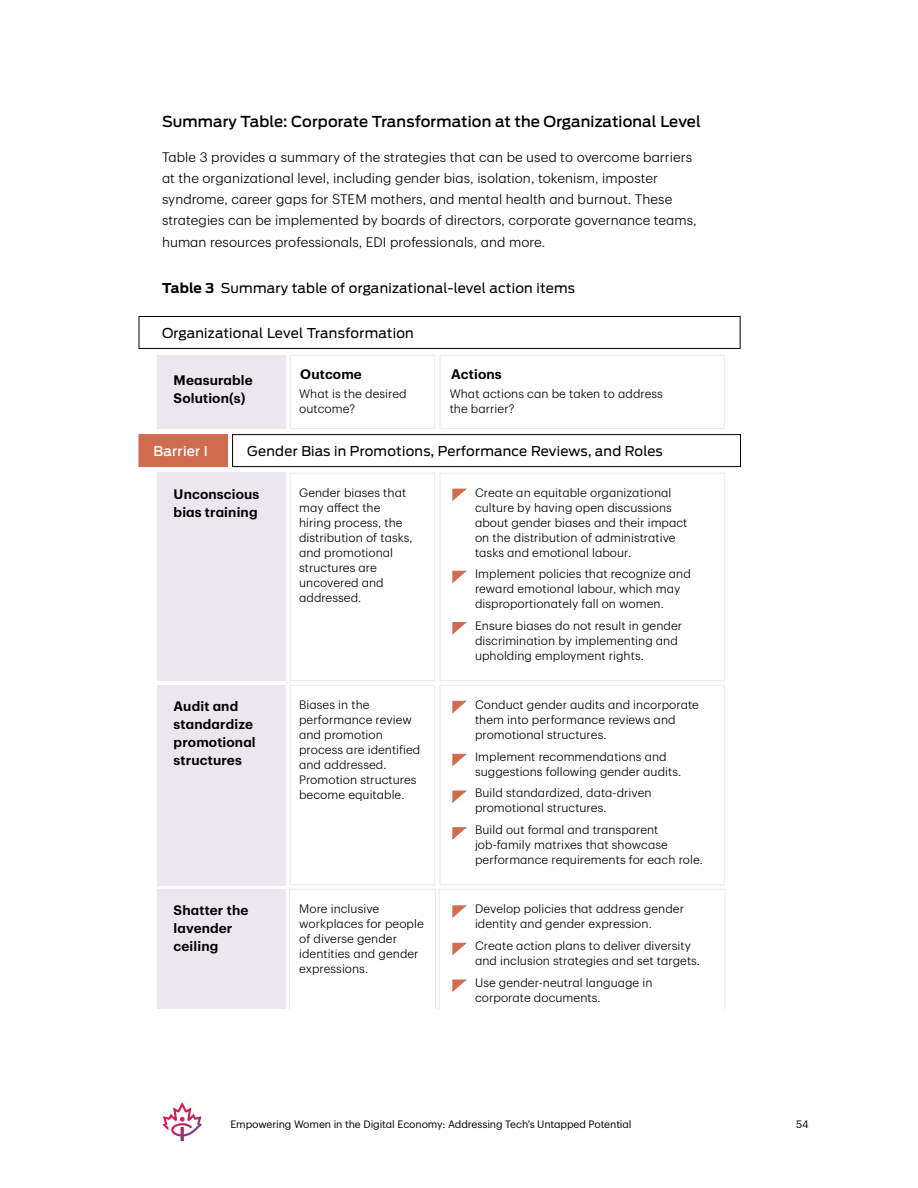
<style>
.page{position:relative;width:918px;height:1188px;background:#fff}
.page>*{position:absolute;margin:0;border:0;box-sizing:border-box;transform-origin:0 0}
.t1{font:500 15px "Antenna";letter-spacing:.01em;color:#000}
.t2{font:300 13.5px/21.3px "TD Graphik";letter-spacing:.005em;color:#000}
.t3{font:13.5px "Antenna";letter-spacing:.02em;color:#000}
.t4{font:600 13.5px/18px "TD Graphik";letter-spacing:.01em;color:#000}
.t5{font:500 13.5px "Antenna";letter-spacing:.02em;color:#fff}
.t6{font:300 12px/15px "TD Graphik";letter-spacing:.005em;color:#000}
.t7{font:10.5px "TD Graphik";letter-spacing:-.01em;color:#000}
.s1{font-weight:700}
</style>
<div class="page">
<svg style="left:163px;top:1102px;width:39px;height:39px"></svg>
<div style="left:157px;top:355px;width:128px;height:74px;background:#ece7ee"></div>
<div style="left:157px;top:473px;width:128px;height:208px;background:#ece7ee"></div>
<div style="left:157px;top:685px;width:128px;height:200px;background:#ece7ee"></div>
<div style="left:157px;top:890px;width:128px;height:119px;background:#ece7ee"></div>
<div style="left:290px;top:355px;width:145px;height:74px;border:1px solid #ece7ee"></div>
<div style="left:290px;top:473px;width:145px;height:208px;border:1px solid #ece7ee"></div>
<div style="left:290px;top:685px;width:145px;height:200px;border:1px solid #ece7ee"></div>
<div style="left:440px;top:355px;width:285px;height:74px;border:1px solid #ece7ee"></div>
<div style="left:440px;top:473px;width:285px;height:208px;border:1px solid #ece7ee"></div>
<div style="left:440px;top:685px;width:285px;height:200px;border:1px solid #ece7ee"></div>
<div style="left:139px;top:316px;width:602px;height:33px;border:1px solid #000"></div>
<div style="left:139px;top:434px;width:89px;height:33px;background:#d16b4f"></div>
<svg style="left:452px;top:488px;width:15px;height:13px"></svg>
<svg style="left:452px;top:701px;width:15px;height:13px"></svg>
<svg style="left:452px;top:570px;width:15px;height:13px"></svg>
<svg style="left:452px;top:754px;width:15px;height:13px"></svg>
<svg style="left:452px;top:622px;width:15px;height:13px"></svg>
<svg style="left:452px;top:790px;width:15px;height:13px"></svg>
<svg style="left:289px;top:889px;width:437px;height:120px"></svg>
<svg style="left:452px;top:827px;width:15px;height:13px"></svg>
<div style="left:232px;top:434px;width:509px;height:33px;border:1px solid #000"></div>
<p class="t1" style="left:162px;top:111px;width:540px">Summary Table: Corporate Transformation at the Organizational Level</p>
<p class="t2" style="left:162px;top:145px;width:536px">Table 3 provides a summary of the strategies that can be used to overcome barriers at the organizational level, including gender bias, isolation, tokenism, imposter syndrome, career gaps for STEM mothers, and mental health and burnout. These strategies can be implemented by boards of directors, corporate governance teams, human resources professionals, EDI professionals, and more.</p>
<p class="t3" style="left:162px;top:279px;width:415px"><span class="s1">Table 3</span> Summary table of organizational-level action items</p>
<p class="t3" style="left:162px;top:324px;width:253px">Organizational Level Transformation</p>
<p class="t4" style="left:174px;top:370px;width:81px">Measurable<br>Solution(s)</p>
<p class="t4" style="left:300px;top:364px;width:63px">Outcome</p>
<p class="t4" style="left:451px;top:364px;width:52px">Actions</p>
<p class="t6" style="left:299px;top:385px;width:109px">What is the desired outcome?</p>
<p class="t6" style="left:450px;top:385px;width:215px">What actions can be taken to address the barrier?</p>
<p class="t5" style="left:153px;top:442px;width:56px">Barrier I</p>
<p class="t3" style="left:247px;top:442px;width:417px">Gender Bias in Promotions, Performance Reviews, and Roles</p>
<p class="t4" style="left:174px;top:484px;width:87px">Unconscious bias training</p>
<p class="t4" style="left:174px;top:696px;width:84px">Audit and standardize promotional structures</p>
<p class="t6" style="left:299px;top:484px;width:115px">Gender biases that may affect the hiring process, the distribution of tasks, and promotional structures are uncovered and addressed.</p>
<p class="t6" style="left:299px;top:696px;width:123px">Biases in the performance review and promotion process are identified and addressed.<br>Promotion structures become equitable.</p>
<p class="t4" style="left:174px;top:900px;width:76px">Shatter the lavender ceiling</p>
<p class="t6" style="left:299px;top:901px;width:126px">More inclusive workplaces for people of diverse gender identities and gender expressions.</p>
<p class="t6" style="left:475px;top:484px;width:214px">Create an equitable organizational culture by having open discussions about gender biases and their impact on the distribution of administrative tasks and emotional labour.</p>
<p class="t6" style="left:475px;top:565px;width:217px">Implement policies that recognize and reward emotional labour, which may disproportionately fall on women.</p>
<p class="t6" style="left:475px;top:617px;width:209px">Ensure biases do not result in gender discrimination by implementing and upholding employment rights.</p>
<p class="t6" style="left:475px;top:696px;width:225px">Conduct gender audits and incorporate them into performance reviews and promotional structures.</p>
<p class="t6" style="left:475px;top:748px;width:208px">Implement recommendations and suggestions following gender audits.</p>
<p class="t6" style="left:475px;top:784px;width:178px">Build standardized, data-driven promotional structures.</p>
<p class="t6" style="left:475px;top:821px;width:229px">Build out formal and transparent job-family matrixes that showcase performance requirements for each role.</p>
<p class="t6" style="left:475px;top:901px;width:210px">Develop policies that address gender identity and gender expression.</p>
<p class="t6" style="left:475px;top:937px;width:226px">Create action plans to deliver diversity and inclusion strategies and set targets.</p>
<p class="t6" style="left:475px;top:974px;width:179px">Use gender-neutral language in corporate documents.</p>
<p class="t7" style="left:230px;top:1117px;width:403px">Empowering Women in the Digital Economy: Addressing Tech’s Untapped Potential</p>
<p class="t7" style="left:796px;top:1117px;width:14px">54</p>
</div>
